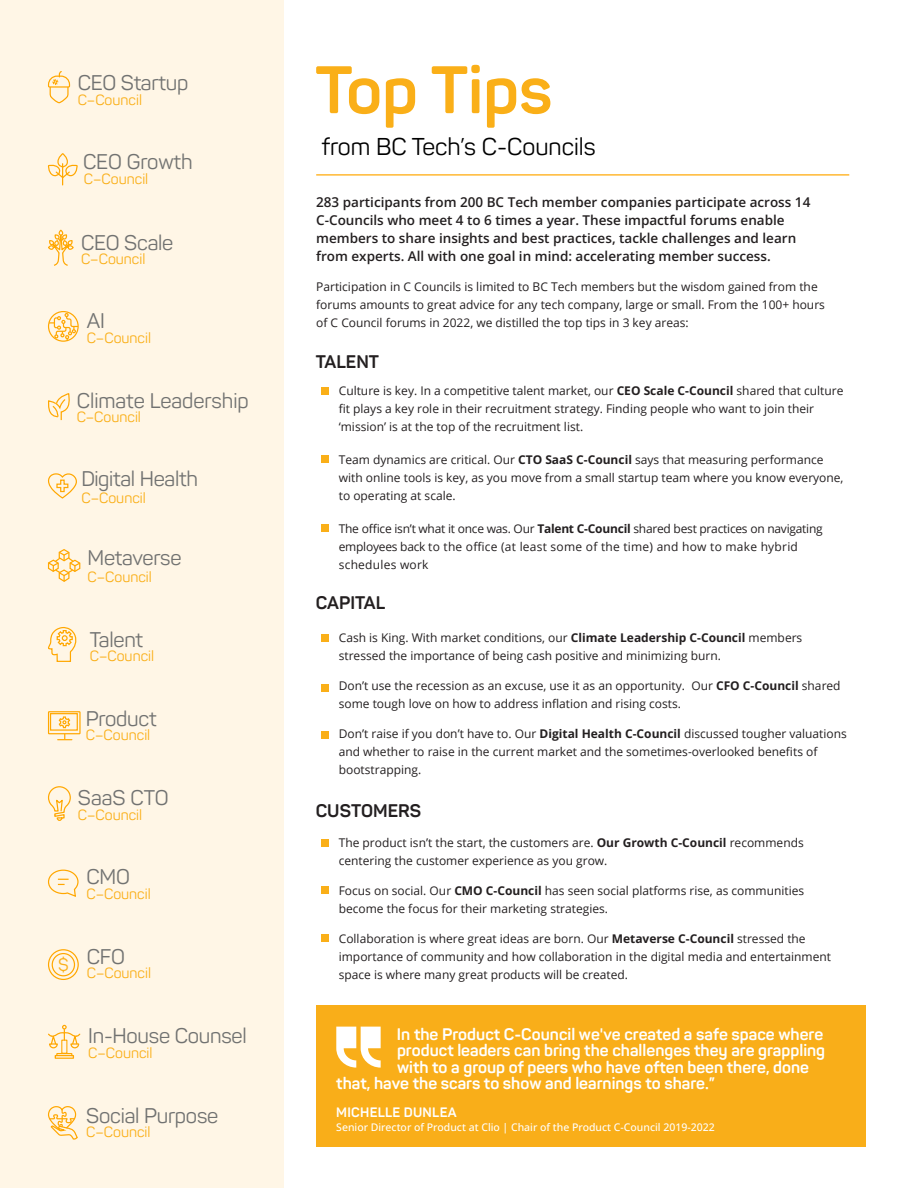
<style>
.page{position:relative;width:918px;height:1188px;background:#fff}
.page>*{position:absolute;margin:0;border:0;box-sizing:border-box;transform-origin:0 0}
.t1{font:700 66.15px "Panton";color:#faaf18}
.t2{font:24px "Panton";color:#000}
.t3{font:21px "Panton";letter-spacing:-.01em;color:#717271}
.t4{font:18.15px "Panton";color:#faaf18}
.t5{font:700 18px "Panton";color:#231f20}
.t6{font:700 16.5px "Panton";color:#fff}
.t7{font:14.55px "Panton";color:#faaf18}
.t8{font:600 13.5px/18px "Open Sans";color:#231f20}
.t9{font:700 13.5px "Panton";letter-spacing:.02em;color:#fff}
.t10{font:12px/18px "Open Sans";color:#231f20}
.t11{font:12px/18px "Open Sans";letter-spacing:-.02em;color:#231f20}
.t12{font:500 10.5px "Open Sans";color:#fff}
.s1{font-weight:700}
</style>
<div class="page">
<div style="left:0;top:0;width:284px;height:1188px;background:#fff6e6"></div>
<div style="left:48px;top:949px;width:31px;height:31px;border:1px solid #ffa700;border-radius:50%"></div>
<div style="left:52px;top:953px;width:23px;height:23px;border:1px solid #ffa700;border-radius:50%"></div>
<svg style="left:48px;top:473px;width:29px;height:26px"></svg>
<div style="left:57px;top:153px;width:11px;height:14px;border:1px solid #ffa700;border-radius:5px"></div>
<svg style="left:47px;top:164px;width:31px;height:21px"></svg>
<div style="left:48px;top:711px;width:33px;height:23px;border:1px solid #ffa700"></div>
<svg style="left:58px;top:716px;width:14px;height:24px"></svg>
<div style="left:50px;top:713px;width:28px;height:18px;border:1px solid #ffa700"></div>
<div style="left:48px;top:311px;width:31px;height:31px;border:1px solid #ffa700;border-radius:50%"></div>
<svg style="left:49px;top:313px;width:30px;height:27px"></svg>
<svg style="left:48px;top:394px;width:22px;height:27px"></svg>
<svg style="left:47px;top:786px;width:24px;height:35px"></svg>
<svg style="left:48px;top:1106px;width:30px;height:34px"></svg>
<svg style="left:47px;top:549px;width:34px;height:33px"></svg>
<svg style="left:48px;top:230px;width:26px;height:36px"></svg>
<svg style="left:48px;top:869px;width:31px;height:28px"></svg>
<svg style="left:47px;top:71px;width:24px;height:33px"></svg>
<svg style="left:48px;top:1025px;width:33px;height:34px"></svg>
<hr style="left:316px;top:174px;width:533px;height:2px;background:#ffa700">
<div style="left:321px;top:388px;width:8px;height:7px;background:#faaf18"></div>
<div style="left:321px;top:455px;width:8px;height:7px;background:#faaf18"></div>
<div style="left:321px;top:524px;width:8px;height:7px;background:#faaf18"></div>
<div style="left:321px;top:634px;width:8px;height:8px;background:#faaf18"></div>
<div style="left:321px;top:685px;width:8px;height:7px;background:#faaf18"></div>
<div style="left:321px;top:731px;width:8px;height:7px;background:#faaf18"></div>
<div style="left:321px;top:840px;width:8px;height:7px;background:#faaf18"></div>
<div style="left:321px;top:887px;width:8px;height:7px;background:#faaf18"></div>
<div style="left:321px;top:935px;width:8px;height:7px;background:#faaf18"></div>
<div style="left:317px;top:1005px;width:549px;height:142px;background:#f9ae19"></div>
<svg style="left:336px;top:1027px;width:45px;height:41px"></svg>
<svg style="left:48px;top:627px;width:29px;height:35px"></svg>
<h3 class="t3" style="left:78px;top:70px;width:112px">CEO Startup</h3>
<p class="t7" style="left:78px;top:91px;width:66px">C–Council</p>
<h3 class="t3" style="left:83px;top:149px;width:111px">CEO Growth</h3>
<p class="t7" style="left:84px;top:170px;width:66px">C–Council</p>
<h3 class="t3" style="left:81px;top:229px;width:94px">CEO Scale</h3>
<p class="t7" style="left:81px;top:250px;width:66px">C–Council</p>
<h3 class="t3" style="left:87px;top:308px;width:20px">AI</h3>
<p class="t7" style="left:87px;top:329px;width:66px">C–Council</p>
<h3 class="t3" style="left:77px;top:387px;width:174px">Climate Leadership</h3>
<p class="t7" style="left:77px;top:408px;width:66px">C–Council</p>
<h3 class="t3" style="left:82px;top:465px;width:118px">Digital Health</h3>
<p class="t7" style="left:82px;top:489px;width:66px">C–Council</p>
<h3 class="t3" style="left:88px;top:545px;width:95px">Metaverse</h3>
<p class="t7" style="left:88px;top:568px;width:66px">C–Council</p>
<h3 class="t3" style="left:90px;top:627px;width:55px">Talent</h3>
<p class="t7" style="left:90px;top:647px;width:66px">C–Council</p>
<h3 class="t3" style="left:86px;top:705px;width:72px">Product</h3>
<p class="t7" style="left:86px;top:726px;width:66px">C–Council</p>
<h3 class="t3" style="left:78px;top:785px;width:92px">SaaS CTO</h3>
<p class="t7" style="left:78px;top:806px;width:66px">C–Council</p>
<h3 class="t3" style="left:86px;top:864px;width:45px">CMO</h3>
<p class="t7" style="left:86px;top:885px;width:66px">C–Council</p>
<h3 class="t4" style="left:58px;top:954px;width:12px">$</h3>
<h3 class="t3" style="left:87px;top:944px;width:40px">CFO</h3>
<p class="t7" style="left:87px;top:964px;width:66px">C–Council</p>
<h3 class="t3" style="left:88px;top:1023px;width:160px">In-House Counsel</h3>
<p class="t7" style="left:88px;top:1044px;width:66px">C–Council</p>
<h3 class="t3" style="left:86px;top:1103px;width:134px">Social Purpose</h3>
<p class="t7" style="left:86px;top:1123px;width:66px">C–Council</p>
<h1 class="t1" style="left:315px;top:49px;width:239px">Top Tips</h1>
<h2 class="t2" style="left:322px;top:132px;width:275px">from BC Tech’s C-Councils</h2>
<p class="t8" style="left:316px;top:193px;width:496px">283 participants from 200 BC Tech member companies participate across 14<br>C-Councils who meet 4 to 6 times a year. These impactful forums enable members to share insights and best practices, tackle challenges and learn from experts. All with one goal in mind: accelerating member success.</p>
<p class="t10" style="left:316px;top:277px;width:510px">Participation in C Councils is limited to BC Tech members but the wisdom gained from the forums amounts to great advice for any tech company, large or small. From the 100+ hours of C Council forums in 2022, we distilled the top tips in 3 key areas:</p>
<h3 class="t5" style="left:316px;top:351px;width:65px">TALENT</h3>
<p class="t10" style="left:339px;top:381px;width:506px">Culture is key. In a competitive talent market, our <span class="s1">CEO Scale C-Council</span> shared that culture fit plays a key role in their recruitment strategy. Finding people who want to join their ‘mission’ is at the top of the recruitment list.</p>
<p class="t10" style="left:339px;top:450px;width:506px">Team dynamics are critical. Our <span class="s1">CTO SaaS C-Council</span> says that measuring performance with online tools is key, as you move from a small startup team where you know everyone, to operating at scale.</p>
<p class="t11" style="left:339px;top:519px;width:485px">The office isn’t what it once was. Our <span class="s1">Talent C-Council</span> shared best practices on navigating employees back to the office (at least some of the time) and how to make hybrid schedules work</p>
<h3 class="t5" style="left:316px;top:592px;width:71px">CAPITAL</h3>
<p class="t10" style="left:339px;top:628px;width:465px">Cash is King. With market conditions, our <span class="s1">Climate Leadership C-Council</span> members stressed the importance of being cash positive and minimizing burn.</p>
<p class="t10" style="left:339px;top:676px;width:503px">Don’t use the recession as an excuse, use it as an opportunity. Our <span class="s1">CFO C-Council</span> shared some tough love on how to address inflation and rising costs.</p>
<p class="t10" style="left:339px;top:724px;width:510px">Don’t raise if you don’t have to. Our <span class="s1">Digital Health C-Council</span> discussed tougher valuations and whether to raise in the current market and the sometimes-overlooked benefits of bootstrapping.</p>
<h3 class="t5" style="left:316px;top:799px;width:107px">CUSTOMERS</h3>
<p class="t10" style="left:339px;top:833px;width:467px">The product isn’t the start, the customers are. <span class="s1">Our Growth C-Council</span> recommends centering the customer experience as you grow.</p>
<p class="t10" style="left:339px;top:881px;width:467px">Focus on social. Our <span class="s1">CMO C-Council</span> has seen social platforms rise, as communities become the focus for their marketing strategies.</p>
<p class="t10" style="left:339px;top:929px;width:494px">Collaboration is where great ideas are born. Our <span class="s1">Metaverse C-Council</span> stressed the importance of community and how collaboration in the digital media and entertainment space is where many great products will be created.</p>
<h3 class="t6" style="left:397px;top:1024px;width:428px">In the Product C-Council we've created a safe space where</h3>
<h3 class="t6" style="left:397px;top:1040px;width:430px">product leaders can bring the challenges they are grappling</h3>
<h3 class="t6" style="left:397px;top:1057px;width:414px">with to a group of peers who have often been there, done</h3>
<h3 class="t6" style="left:336px;top:1073px;width:380px">that, have the scars to show and learnings to share.”</h3>
<p class="t9" style="left:336px;top:1104px;width:122px">MICHELLE DUNLEA</p>
<p class="t12" style="left:336px;top:1120px;width:380px">Senior Director of Product at Clio | Chair of the Product C-Council 2019-2022</p>
</div>
